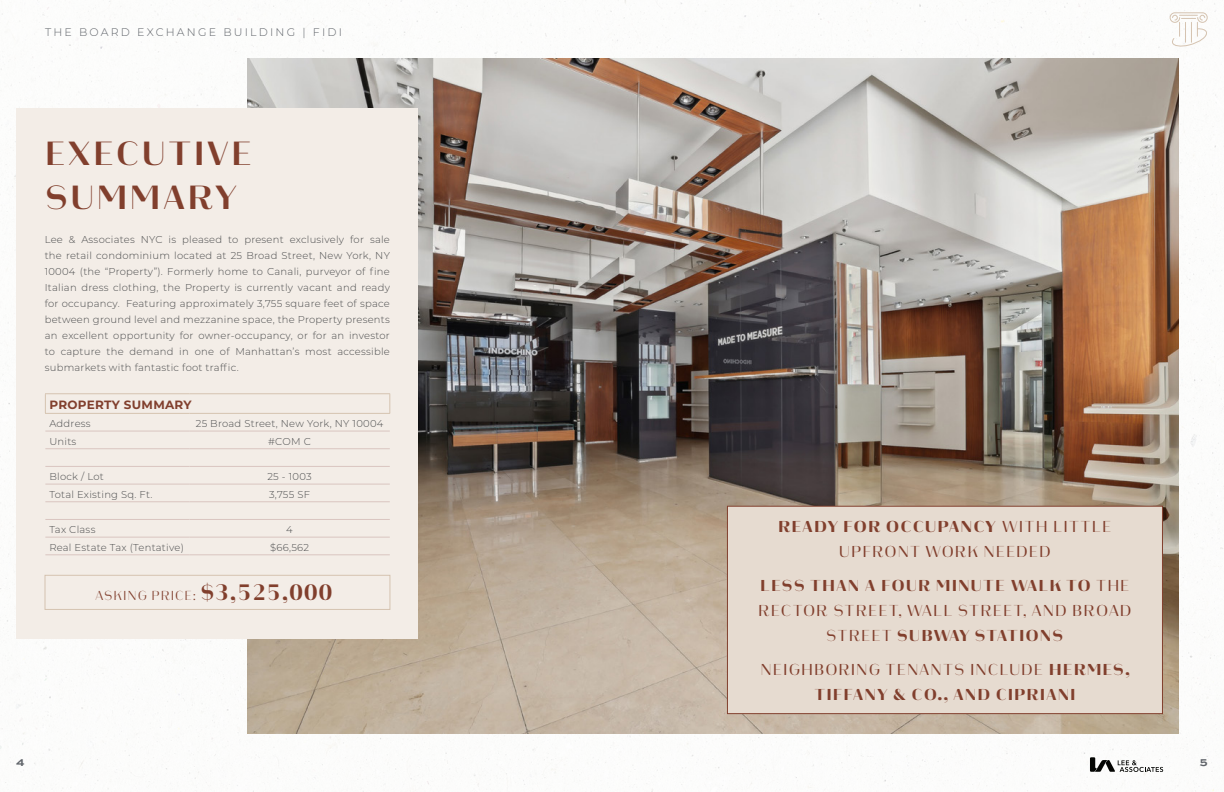
<style>
.page{position:relative;width:1224px;height:792px;background:#fff}
.page>*{position:absolute;margin:0;border:0;box-sizing:border-box;transform-origin:0 0}
.t1{font:700 36px/43.2px "Heimat Display 20";letter-spacing:.05em;color:#813f2d}
.Subheader{font:17px/25px "Heimat Display 14";letter-spacing:.05em;color:#813f2d;text-align:center}
.Subheader-2{font:800 17px/25px "Heimat Display 16";letter-spacing:.05em;color:#813f2d;text-align:center}
.Subheader-3{font:300 14px "Heimat Display 14";letter-spacing:.05em;color:#813f2d}
.TBL_Header{font:700 12px "Montserrat";letter-spacing:.025em;color:#813f2d}
.t2{font:700 12px "Sweet Sans Pro";color:#5f6369}
.t3{font:300 11px "Montserrat";letter-spacing:.2em;color:#5f6369}
.Body{font:300 10px/16px "Montserrat";letter-spacing:.025em;color:#4b4c4d;text-align:justify}
.TBL_Body{font:300 10px "Montserrat";letter-spacing:.025em;color:#4b4c4d}
.s1{font-family:"Heimat Display 20";font-weight:700;font-size:24px}
.s2{font-family:"Heimat Display 20";font-weight:800}
.s3{font-family:"Heimat Display 16";font-weight:800}
.s4{font-family:"Heimat Display 14";font-weight:400}
</style>
<div class="page">
<svg style="left:1090px;top:757px;width:73px;height:15px"></svg>
<svg style="left:1169px;top:12px;width:39px;height:35px"></svg>
<img style="left:248px;top:58px;width:931px;height:675px">
<div style="left:16px;top:108px;width:402px;height:531px;background:#f3ede7"></div>
<hr style="left:45px;top:449px;width:144px;height:1px;background:#d9c5c0">
<hr style="left:189px;top:449px;width:201px;height:1px;background:#d9c5c0">
<hr style="left:45px;top:466px;width:144px;height:1px;background:#d9c5c0">
<hr style="left:189px;top:466px;width:201px;height:1px;background:#d9c5c0">
<hr style="left:45px;top:484px;width:144px;height:1px;background:#d9c5c0">
<hr style="left:189px;top:484px;width:201px;height:1px;background:#d9c5c0">
<hr style="left:45px;top:502px;width:144px;height:1px;background:#d9c5c0">
<hr style="left:189px;top:502px;width:201px;height:1px;background:#d9c5c0">
<hr style="left:45px;top:519px;width:144px;height:1px;background:#d9c5c0">
<hr style="left:189px;top:519px;width:201px;height:1px;background:#d9c5c0">
<hr style="left:45px;top:393px;width:144px;height:1px;background:#d5c3b0">
<svg style="left:45px;top:394px;width:1px;height:19px"></svg>
<hr style="left:189px;top:393px;width:201px;height:1px;background:#d5c3b0">
<svg style="left:389px;top:394px;width:1px;height:19px"></svg>
<hr style="left:45px;top:413px;width:144px;height:1px;background:#d5c3b0">
<hr style="left:189px;top:413px;width:201px;height:1px;background:#d5c3b0">
<hr style="left:45px;top:555px;width:144px;height:1px;background:#d9c5c0">
<hr style="left:189px;top:555px;width:201px;height:1px;background:#d9c5c0">
<hr style="left:45px;top:431px;width:144px;height:1px;background:#d9c5c0">
<hr style="left:189px;top:431px;width:201px;height:1px;background:#d9c5c0">
<hr style="left:45px;top:537px;width:144px;height:1px;background:#d9c5c0">
<hr style="left:189px;top:537px;width:201px;height:1px;background:#d9c5c0">
<div style="left:44px;top:575px;width:346px;height:35px;border:1px solid #d5c3b0"></div>
<div style="left:727px;top:506px;width:435px;height:208px;background:#e6dbd0"></div>
<div style="left:727px;top:506px;width:436px;height:208px;border:1px solid #813f2d"></div>
<p class="t3" style="left:45px;top:24px;width:299px">THE BOARD EXCHANGE BUILDING | FIDI</p>
<p class="t1" style="left:45px;top:131px;width:209px">EXECUTIVE<br>SUMMARY</p>
<p class="Body" style="left:45px;top:231px;width:347px">Lee &amp; Associates NYC is pleased to present exclusively for sale the retail condominium located at 25 Broad Street, New York, NY 10004 (the “Property”). Formerly home to Canali, purveyor of fine Italian dress clothing, the Property is currently vacant and ready for occupancy. Featuring approximately 3,755 square feet of space between ground level and mezzanine space, the Property presents an excellent opportunity for owner-occupancy, or for an investor to capture the demand in one of Manhattan’s most accessible submarkets with fantastic foot traffic.</p>
<p class="TBL_Header" style="left:49px;top:396px;width:144px">PROPERTY SUMMARY</p>
<p class="TBL_Body" style="left:49px;top:417px;width:43px">Address</p>
<p class="TBL_Body" style="left:196px;top:417px;width:189px">25 Broad Street, New York, NY 10004</p>
<p class="TBL_Body" style="left:49px;top:434px;width:29px">Units</p>
<p class="TBL_Body" style="left:268px;top:434px;width:44px">#COM C</p>
<p class="TBL_Body" style="left:49px;top:470px;width:56px">Block / Lot</p>
<p class="TBL_Body" style="left:267px;top:470px;width:46px">25 - 1003</p>
<p class="TBL_Body" style="left:49px;top:487px;width:105px">Total Existing Sq. Ft.</p>
<p class="TBL_Body" style="left:269px;top:487px;width:42px">3,755 SF</p>
<p class="TBL_Body" style="left:49px;top:523px;width:48px">Tax Class</p>
<p class="TBL_Body" style="left:286px;top:523px;width:8px">4</p>
<p class="TBL_Body" style="left:49px;top:540px;width:136px">Real Estate Tax (Tentative)</p>
<p class="TBL_Body" style="left:270px;top:540px;width:40px">$66,562</p>
<p class="Subheader-3" style="left:95px;top:587px;width:239px">ASKING PRICE: <span class="s1">$3,525,000</span></p>
<p class="Subheader" style="left:778px;top:514px;width:335px"><span class="s2">READY FOR OCCUPANCY</span> WITH LITTLE<br>UPFRONT WORK NEEDED</p>
<p class="Subheader" style="left:758px;top:573px;width:375px"><span class="s3">LESS THAN A FOUR MINUTE WALK TO</span> THE<br>RECTOR STREET, WALL STREET, AND BROAD<br>STREET <span class="s3">SUBWAY STATIONS</span></p>
<p class="Subheader-2" style="left:761px;top:656px;width:371px"><span class="s4">NEIGHBORING TENANTS INCLUDE</span> HERMES,<br>TIFFANY &amp; CO., AND CIPRIANI</p>
<p class="t2" style="left:16px;top:752px;width:10px">4</p>
<p class="t2" style="left:1200px;top:752px;width:9px">5</p>
</div>
